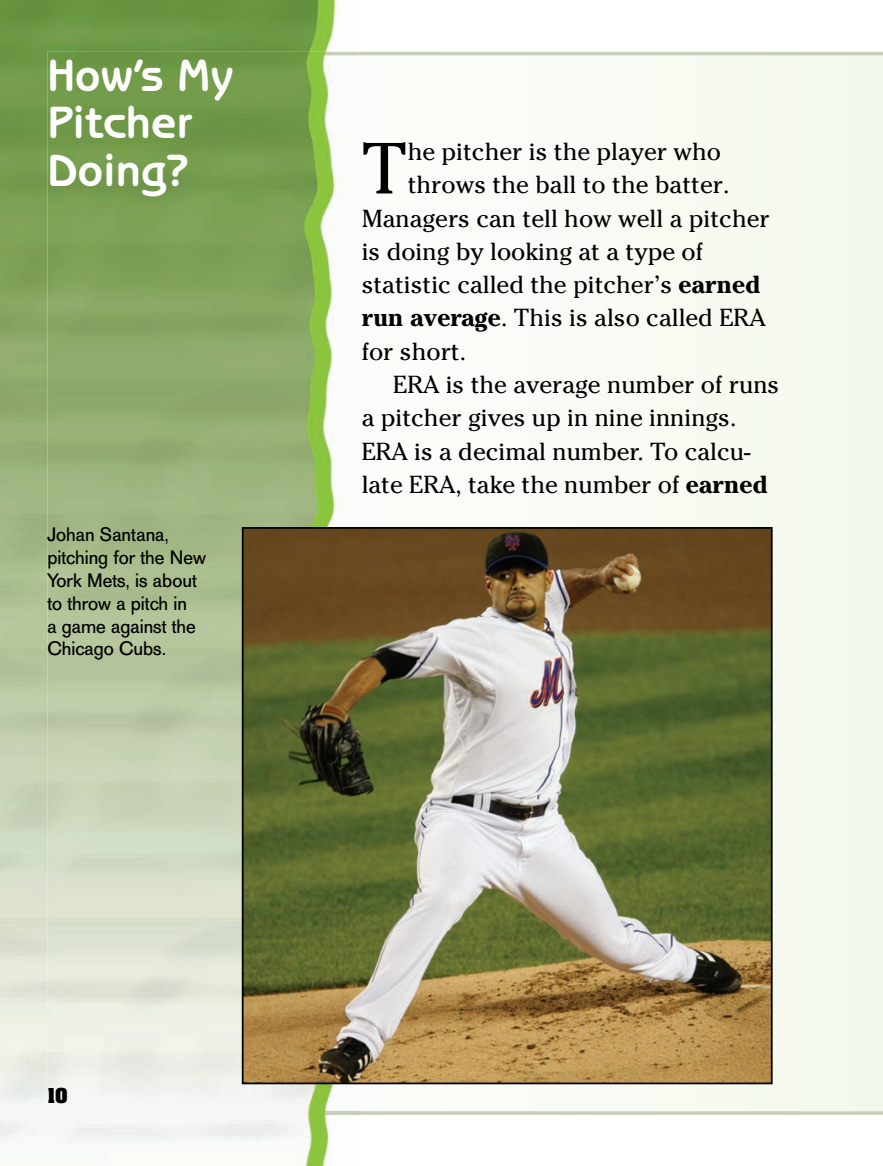
<style>
.page{position:relative;width:883px;height:1166px;background:#fff}
.page>*{position:absolute;margin:0;border:0;box-sizing:border-box;transform-origin:0 0}
.t1{font:71.75px "Cheltenham";color:#000}
.t2{font:700 45.5px/47.2px "Benguiat Gothic";color:#fff}
.t3{font:24.5px "Cheltenham";color:#000}
.t4{font:19.25px/22.8px "AG Old Face";color:#000}
.t5{font:700 17.5px "Aachen";color:#000}
.s1{font-weight:700}
</style>
<div class="page">
<div style="left:359px;top:55px;width:523px;height:1056px;background:#f7fbf2"></div>
<hr style="left:359px;top:52px;width:523px;height:3px;background:#c6cfba">
<hr style="left:359px;top:1111px;width:523px;height:3px;background:#c6cfba">
<img style="left:0;top:0;width:359px;height:110px">
<img style="left:0;top:110px;width:108px;height:1034px">
<img style="left:108px;top:1111px;width:251px;height:55px">
<img style="left:110px;top:115px;width:249px;height:996px">
<img style="left:47px;top:52px;width:312px;height:63px">
<img style="left:47px;top:114px;width:63px;height:1000px">
<img style="left:245px;top:530px;width:524px;height:551px">
<div style="left:242px;top:527px;width:530px;height:557px;border:2px solid #000"></div>
<p class="t2" style="left:47px;top:52px;width:187px">How’s My<br>Pitcher<br>Doing?</p>
<p class="t4" style="left:47px;top:524px;width:160px">Johan Santana, pitching for the New<br>York Mets, is about to throw a pitch in<br>a game against the<br>Chicago Cubs.</p>
<p class="t1" style="left:361px;top:127px;width:47px">T</p>
<p class="t3" style="left:407px;top:137px;width:315px">he pitcher is the player who</p>
<p class="t3" style="left:407px;top:171px;width:323px">throws the ball to the batter.</p>
<p class="t3" style="left:361px;top:204px;width:409px">Managers can tell how well a pitcher</p>
<p class="t3" style="left:361px;top:237px;width:343px">is doing by looking at a type of</p>
<p class="t3" style="left:361px;top:270px;width:400px">statistic called the pitcher’s <span class="s1">earned</span></p>
<p class="t3" style="left:361px;top:304px;width:405px"><span class="s1">run average</span>. This is also called ERA</p>
<p class="t3" style="left:361px;top:337px;width:106px">for short.</p>
<p class="t3" style="left:393px;top:370px;width:387px">ERA is the average number of runs</p>
<p class="t3" style="left:361px;top:403px;width:376px">a pitcher gives up in nine innings.</p>
<p class="t3" style="left:361px;top:437px;width:390px">ERA is a decimal number. To calcu-</p>
<p class="t3" style="left:361px;top:470px;width:407px">late ERA, take the number of <span class="s1">earned</span></p>
<p class="t5" style="left:47px;top:1082px;width:21px">10</p>
</div>
